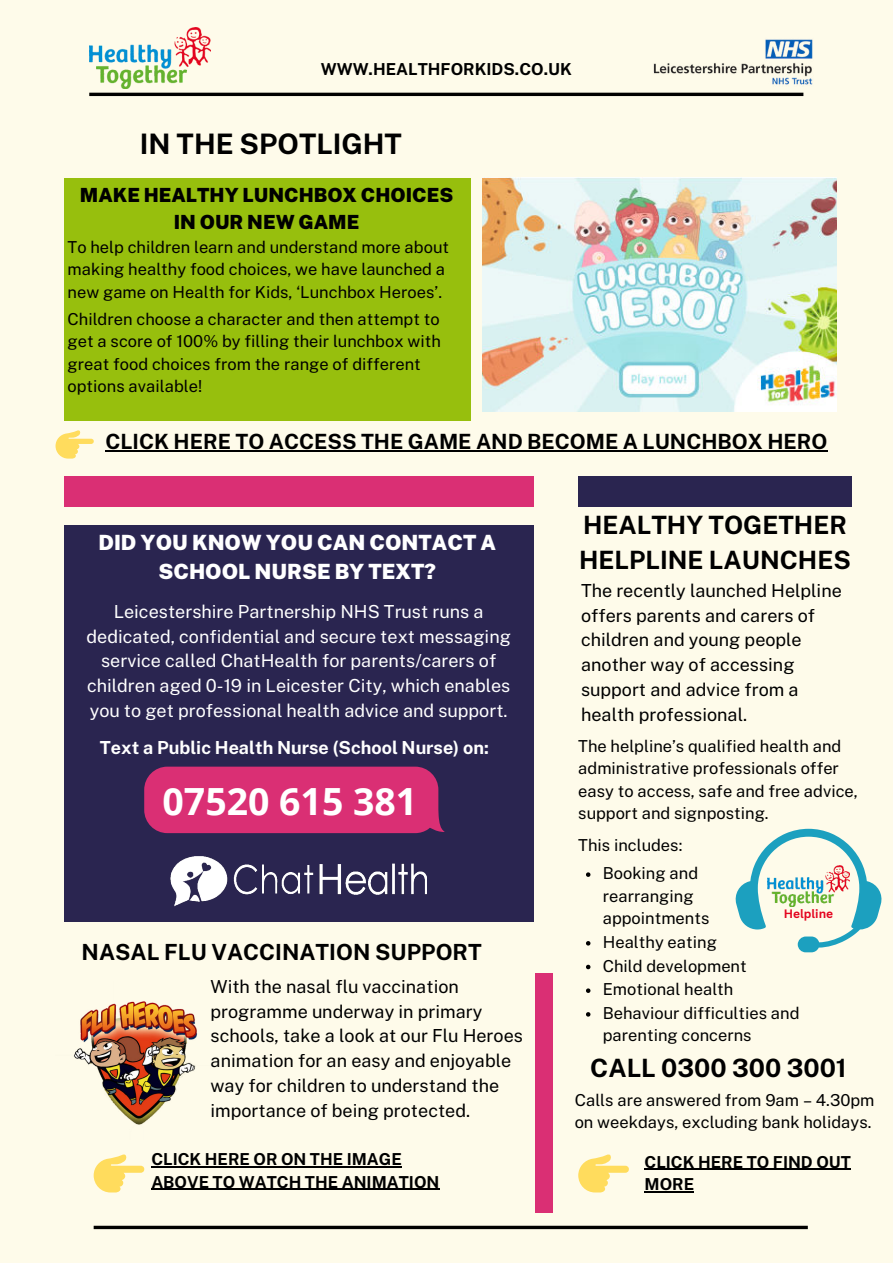
<style>
.page{position:relative;width:893px;height:1264px;background:#fff}
.page>*{position:absolute;margin:0;border:0;box-sizing:border-box;transform-origin:0 0}
.t1{font:700 37.5px "Open Sans";color:#fff}
.t2{font:700 28.2px "Public Sans";color:#000}
.t3{font:700 25.2px/34.8px "Public Sans";color:#000}
.t4{font:700 22.2px "Public Sans";color:#000}
.t5{font:700 21px "Public Sans";color:#000}
.t6{font:900 21px/29.2px "Public Sans";color:#fff;text-align:center}
.t7{font:900 19.5px/27px "Public Sans";color:#000;text-align:center}
.t8{font:18px/24.8px "Public Sans";color:#000}
.t9{font:18px/24.8px "Public Sans";color:#fff;text-align:center}
.t10{font:700 18px "Public Sans";color:#fff}
.t11{font:16.5px/22.5px "Public Sans";color:#000}
.t12{font:700 16.5px/22.5px "Public Sans";color:#000}
.t13{font:700 11.85px "Canva Sans";color:#e4041f}
</style>
<div class="page">
<div style="left:0;top:0;width:892px;height:1262px;background:#fefbea"></div>
<hr style="left:89px;top:93px;width:714px;height:3px;background:#000">
<img style="left:482px;top:178px;width:354px;height:234px">
<div style="left:578px;top:477px;width:274px;height:30px;background:#2a2550"></div>
<div style="left:64px;top:477px;width:469px;height:30px;background:#da2f74"></div>
<div style="left:64px;top:524px;width:469px;height:397px;background:#2a2550"></div>
<svg style="left:94px;top:1225px;width:713px;height:4px;background:#302f2c"></svg>
<img style="left:89px;top:28px;width:122px;height:60px">
<div style="left:64px;top:178px;width:407px;height:242px;background:#97bf0d"></div>
<div style="left:144px;top:766px;width:300px;height:67px;background:#da2f74"></div>
<svg style="left:55px;top:430px;width:39px;height:28px"></svg>
<svg style="left:578px;top:1154px;width:50px;height:38px"></svg>
<img style="left:615px;top:39px;width:198px;height:58px">
<img style="left:170px;top:856px;width:256px;height:51px">
<div style="left:535px;top:973px;width:18px;height:239px;background:#da2f74"></div>
<svg style="left:735px;top:828px;width:147px;height:124px"></svg>
<img style="left:767px;top:865px;width:82px;height:41px">
<img style="left:73px;top:1001px;width:124px;height:124px">
<hr style="left:105px;top:450px;width:722px;height:1px;background:#000">
<hr style="left:644px;top:1168px;width:206px;height:1px;background:#000">
<hr style="left:644px;top:1191px;width:50px;height:1px;background:#000">
<svg style="left:586px;top:872px;width:4px;height:4px"></svg>
<svg style="left:586px;top:941px;width:4px;height:4px"></svg>
<svg style="left:586px;top:964px;width:4px;height:5px"></svg>
<svg style="left:586px;top:988px;width:4px;height:4px"></svg>
<svg style="left:586px;top:1012px;width:4px;height:4px"></svg>
<svg style="left:94px;top:1154px;width:50px;height:38px"></svg>
<hr style="left:151px;top:1166px;width:251px;height:1px;background:#000">
<hr style="left:151px;top:1188px;width:288px;height:1px;background:#000">
<p class="t12" style="left:321px;top:57px;width:252px">WWW.HEALTHFORKIDS.CO.UK</p>
<h2 class="t2" style="left:140px;top:123px;width:263px">IN THE SPOTLIGHT</h2>
<p class="t7" style="left:80px;top:180px;width:375px">MAKE HEALTHY LUNCHBOX CHOICES<br>IN OUR NEW GAME</p>
<p class="t11" style="left:68px;top:234px;width:383px">To help children learn and understand more about making healthy food choices, we have launched a new game on Health for Kids, ‘Lunchbox Heroes’.</p>
<p class="t11" style="left:68px;top:306px;width:375px">Children choose a character and then attempt to get a score of 100% by filling their lunchbox with great food choices from the range of different options available!</p>
<p class="t5" style="left:105px;top:426px;width:723px">CLICK HERE TO ACCESS THE GAME AND BECOME A LUNCHBOX HERO</p>
<p class="t6" style="left:98px;top:526px;width:399px">DID YOU KNOW YOU CAN CONTACT A<br>SCHOOL NURSE BY TEXT?</p>
<p class="t9" style="left:86px;top:598px;width:426px">Leicestershire Partnership NHS Trust runs a dedicated, confidential and secure text messaging service called ChatHealth for parents/carers of children aged 0-19 in Leicester City, which enables you to get professional health advice and support.</p>
<p class="t10" style="left:100px;top:734px;width:390px">Text a Public Health Nurse (School Nurse) on:</p>
<h1 class="t1" style="left:162px;top:774px;width:256px">07520 615 381</h1>
<h3 class="t4" style="left:82px;top:935px;width:401px">NASAL FLU VACCINATION SUPPORT</h3>
<p class="t8" style="left:210px;top:972px;width:314px">With the nasal flu vaccination programme underway in primary schools, take a look at our Flu Heroes animation for an easy and enjoyable way for children to understand the importance of being protected.</p>
<p class="t12" style="left:151px;top:1146px;width:289px">CLICK HERE OR ON THE IMAGE<br>ABOVE TO WATCH THE ANIMATION</p>
<h3 class="t3" style="left:579px;top:505px;width:273px">HEALTHY TOGETHER<br>HELPLINE LAUNCHES</h3>
<p class="t8" style="left:581px;top:577px;width:262px">The recently launched Helpline offers parents and carers of children and young people another way of accessing support and advice from a health professional.</p>
<p class="t11" style="left:578px;top:733px;width:281px">The helpline’s qualified health and administrative professionals offer easy to access, safe and free advice, support and signposting.</p>
<p class="t11" style="left:578px;top:832px;width:106px">This includes:</p>
<p class="t11" style="left:602px;top:860px;width:198px;line-height:23.1px">Booking and<br>rearranging appointments<br>Healthy eating<br>Child development<br>Emotional health<br>Behaviour difficulties and parenting concerns</p>
<h3 class="t3" style="left:590px;top:1048px;width:258px">CALL 0300 300 3001</h3>
<p class="t11" style="left:574px;top:1087px;width:301px">Calls are answered from 9am – 4.30pm on weekdays, excluding bank holidays.</p>
<p class="t13" style="left:783px;top:906px;width:51px">Helpline</p>
<p class="t12" style="left:644px;top:1149px;width:208px">CLICK HERE TO FIND OUT<br>MORE</p>
</div>
